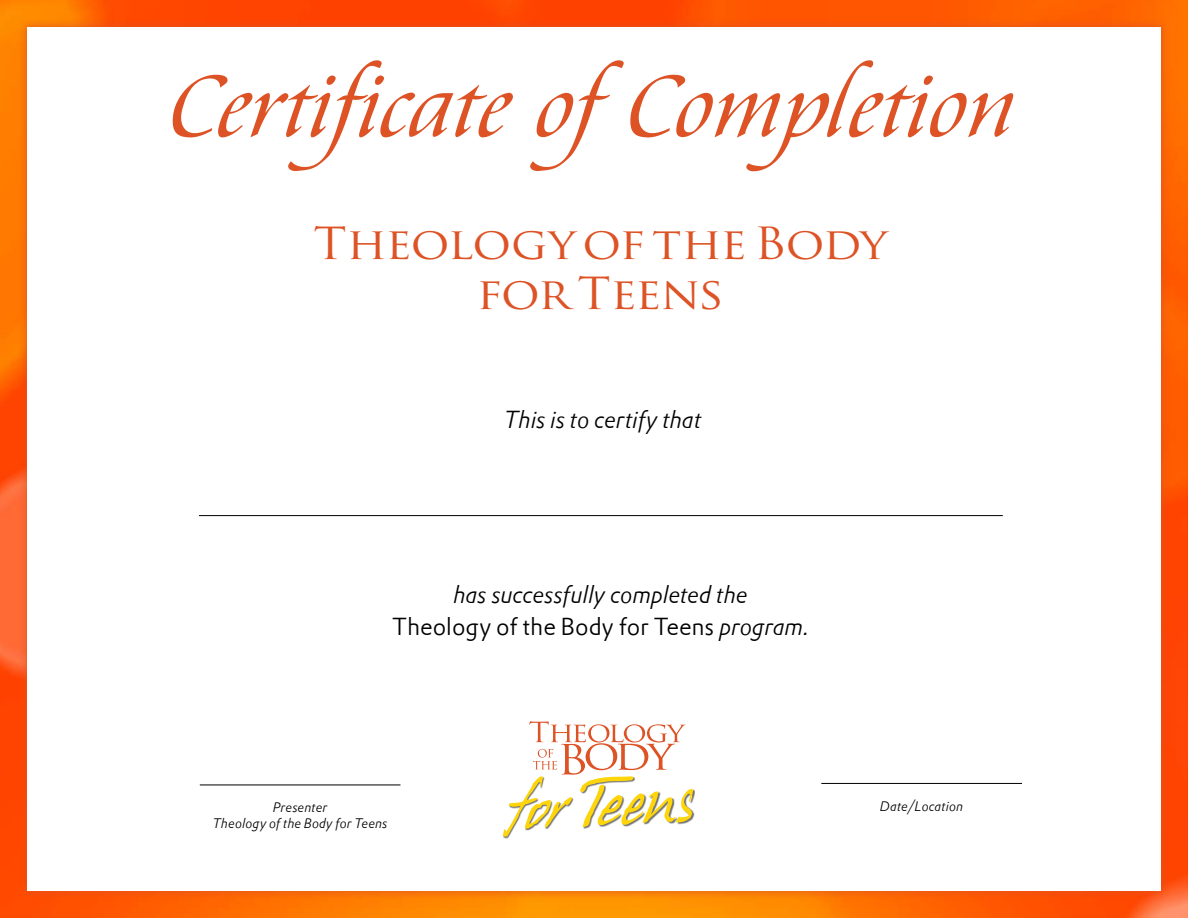
<style>
.page{position:relative;width:1188px;height:918px;background:#fff}
.page>*{position:absolute;margin:0;border:0;box-sizing:border-box;transform-origin:0 0}
.t1{font:italic 96px "Aramis";letter-spacing:-.01em;color:#dd5326}
.t2{font:43.2px/50.4px "Trajan Pro";letter-spacing:-.025em;color:#dd5326;text-align:center;scale:1.11 1}
.t3{font:italic 24px/31.5px "DTL Prokyon T Light";letter-spacing:-.015em;color:#000;text-align:center}
.t4{font:italic 13.5px/16.2px "DTL Prokyon T Light";letter-spacing:.005em;color:#000;text-align:center}
.s1{font-style:normal}
</style>
<div class="page">
<img style="left:0;top:0;width:1188px;height:918px">
<div style="left:18px;top:18px;width:1152px;height:882px;background:#dd5326;opacity:.8"></div>
<div style="left:27px;top:27px;width:1134px;height:864px;background:#fff"></div>
<hr style="left:200px;top:785px;width:200px;height:1px;background:#000">
<hr style="left:821px;top:783px;width:201px;height:1px;background:#000">
<hr style="left:199px;top:515px;width:804px;height:1px;background:#000">
<div style="left:503px;top:777px;width:192px;height:61px;background:#000;opacity:.55"></div>
<svg style="left:503px;top:721px;width:190px;height:116px"></svg>
<h1 class="t1" style="left:171px;top:46px;width:848px">Certificate ofCompletion</h1>
<h2 class="t2" style="left:314px;top:218px;width:518px">Theology of the Body for Teens</h2>
<p class="t3" style="left:504px;top:403px;width:199px">This is to certify that</p>
<p class="t3" style="left:392px;top:579px;width:418px">has successfully completed the<br><span class="s1">Theology of the Body for Teens</span> program.</p>
<p class="t4" style="left:213px;top:799px;width:176px">Presenter<br>Theology of the Body for Teens</p>
<p class="t4" style="left:880px;top:798px;width:85px">Date/Location</p>
</div>
